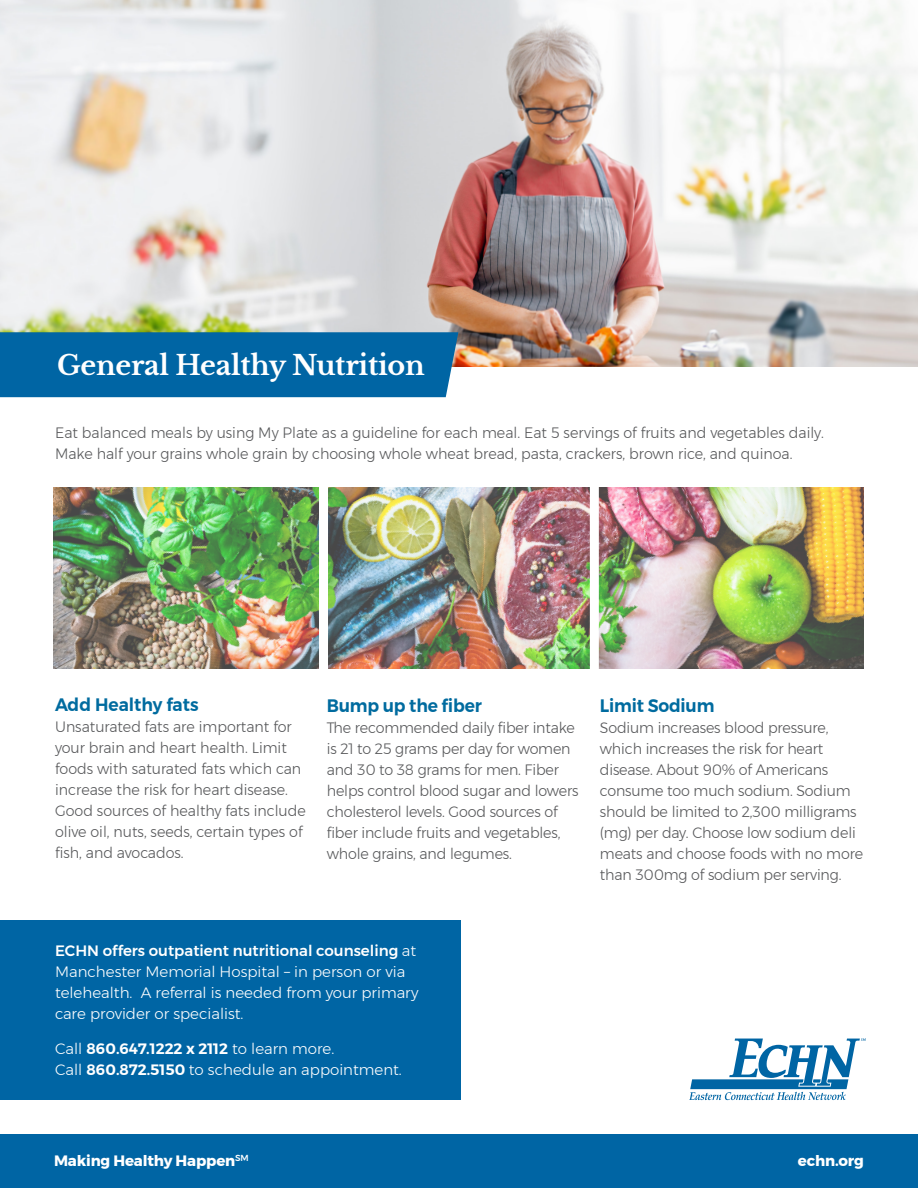
<style>
.page{position:relative;width:918px;height:1188px;background:#fff}
.page>*{position:absolute;margin:0;border:0;box-sizing:border-box;transform-origin:0 0}
.t1{font:700 27px "Libre Baskerville";letter-spacing:-.01em;color:#fff}
.t2{font:600 18px "Montserrat";letter-spacing:-.01em;color:#006b9f;scale:.95 1}
.t3{font:300 15px/21px "Montserrat";letter-spacing:-.01em;color:#57585a;scale:.95 1}
.t4{font:300 15px/21px "Montserrat";color:#fff}
.t5{font:700 15px "Montserrat";letter-spacing:-.01em;color:#fff}
.s1{font-weight:500}
.s2{font-weight:600}
</style>
<div class="page">
<div style="left:0;top:1134px;width:918px;height:54px;background:#0065a4"></div>
<svg style="left:689px;top:1038px;width:177px;height:62px"></svg>
<img style="left:0;top:0;width:918px;height:366px">
<div style="left:0;top:332px;width:458px;height:65px;background:#0065a4"></div>
<img style="left:53px;top:488px;width:811px;height:180px">
<div style="left:0;top:920px;width:460px;height:180px;background:#0065a4"></div>
<div style="left:319px;top:477px;width:9px;height:202px;background:#fff"></div>
<div style="left:590px;top:480px;width:9px;height:196px;background:#fff"></div>
<p class="t1" style="left:57px;top:349px;width:369px">General Healthy Nutrition</p>
<p class="t3" style="left:55px;top:421px;width:811px">Eat balanced meals by using My Plate as a guideline for each meal. Eat 5 servings of fruits and vegetables daily.<br>Make half your grains whole grain by choosing whole wheat bread, pasta, crackers, brown rice, and quinoa.</p>
<p class="t2" style="left:55px;top:690px;width:153px">Add Healthy fats</p>
<p class="t3" style="left:55px;top:716px;width:265px">Unsaturated fats are important for your brain and heart health. Limit foods with saturated fats which can increase the risk for heart disease.<br>Good sources of healthy fats include olive oil, nuts, seeds, certain types of fish, and avocados.</p>
<p class="t2" style="left:327px;top:691px;width:165px">Bump up the fiber</p>
<p class="t3" style="left:327px;top:717px;width:266px">The recommended daily fiber intake is 21 to 25 grams per day for women and 30 to 38 grams for men. Fiber helps control blood sugar and lowers cholesterol levels. Good sources of fiber include fruits and vegetables, whole grains, and legumes.</p>
<p class="t2" style="left:600px;top:691px;width:122px">Limit Sodium</p>
<p class="t3" style="left:600px;top:717px;width:279px">Sodium increases blood pressure, which increases the risk for heart disease. About 90% of Americans consume too much sodium. Sodium should be limited to 2,300 milligrams (mg) per day. Choose low sodium deli meats and choose foods with no more than 300mg of sodium per serving.</p>
<p class="t4" style="left:55px;top:940px;width:365px"><span class="s1">ECHN offers outpatient nutritional counseling</span> at Manchester Memorial Hospital – in person or via telehealth. A referral is needed from your primary care provider or specialist.</p>
<p class="t4" style="left:55px;top:1038px;width:348px">Call <span class="s2">860.647.1222 x 2112</span> to learn more.<br>Call <span class="s2">860.872.5150</span> to schedule an appointment.</p>
<p class="t5" style="left:54px;top:1148px;width:196px">Making Healthy Happen<sup>SM</sup></p>
<p class="t5" style="left:798px;top:1148px;width:68px">echn.org</p>
</div>
